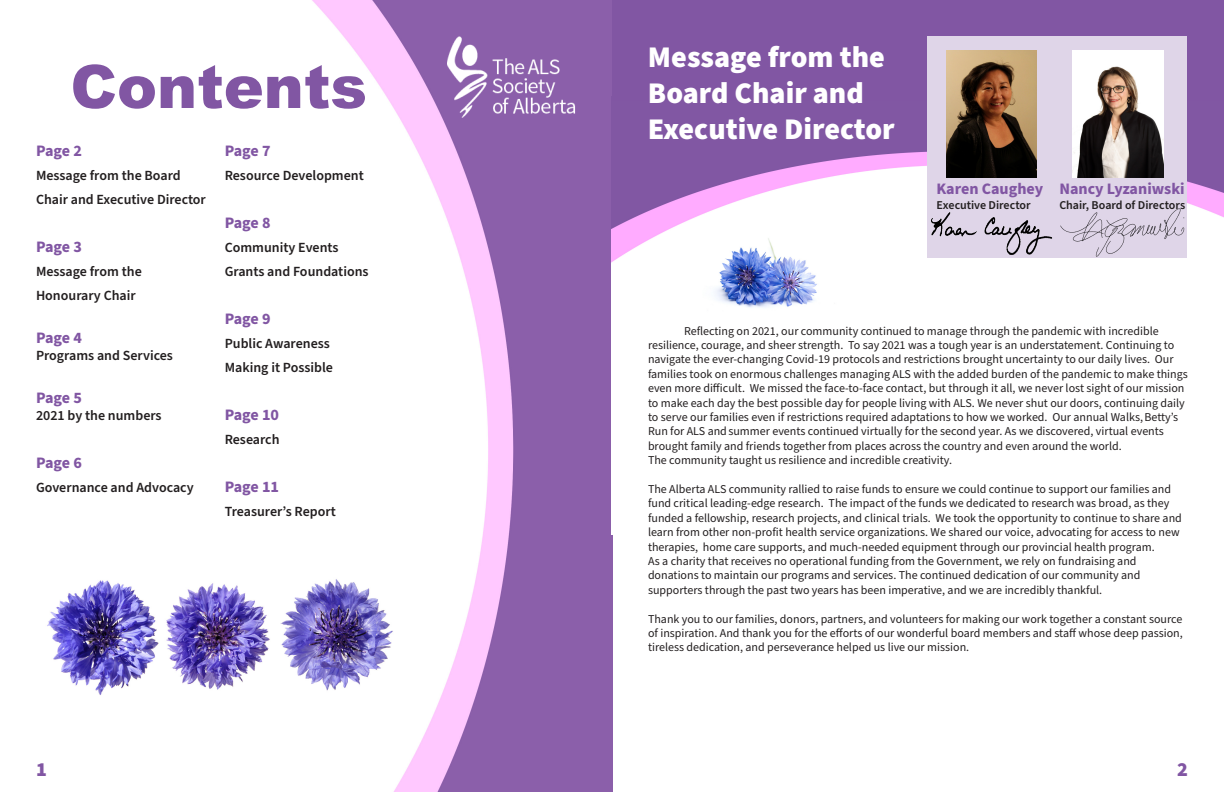
<style>
.page{position:relative;width:1224px;height:792px;background:#fff}
.page>*{position:absolute;margin:0;border:0;box-sizing:border-box;transform-origin:0 0}
.main_titles{font:900 60px "Arial";color:#8156a3}
.main_subtitles{font:900 30px/36px "Source Sans Pro";color:#fff}
.page_numbers{font:900 20px "Source Sans Pro";color:#8156a3}
.names{font:700 16px "Source Sans Pro";color:#8156a3}
.subtitles{font:700 16px "Source Sans Pro";letter-spacing:-.01em;color:#8156a3}
.subtitles-2{font:600 14px/24px "Source Sans Pro";color:#231f20}
.t1{font:12px/14.4px "Source Sans Pro";color:#231f20}
.names-2{font:600 12px "Source Sans Pro";letter-spacing:-.005em;color:#231f20}
.subtitles-3{font:600 12px "Source Sans Pro";letter-spacing:-.005em;color:#231f20}
</style>
<div class="page">
<img style="left:312px;top:0;width:300px;height:792px">
<img style="left:612px;top:101px;width:612px;height:161px">
<div style="left:612px;top:0;width:612px;height:101px;background:#8156a3"></div>
<img style="left:448px;top:36px;width:128px;height:81px">
<img style="left:47px;top:575px;width:354px;height:123px">
<div style="left:927px;top:36px;width:260px;height:222px;background:#dfd5e8"></div>
<img style="left:1073px;top:50px;width:91px;height:128px">
<img style="left:946px;top:50px;width:91px;height:128px">
<img style="left:931px;top:212px;width:121px;height:43px">
<img style="left:1060px;top:208px;width:125px;height:49px">
<img style="left:702px;top:232px;width:137px;height:76px">
<p class="main_titles" style="left:70px;top:43px;width:298px">Contents</p>
<p class="names" style="left:36px;top:140px;width:47px">Page 2</p>
<p class="subtitles-2" style="left:36px;top:164px;width:171px">Message from the Board<br>Chair and Executive Director</p>
<p class="names" style="left:36px;top:236px;width:47px">Page 3</p>
<p class="subtitles-2" style="left:36px;top:260px;width:107px">Message from the</p>
<p class="subtitles-2" style="left:36px;top:284px;width:101px">Honourary Chair</p>
<p class="names" style="left:36px;top:327px;width:47px">Page 4</p>
<p class="subtitles-2" style="left:36px;top:344px;width:139px">Programs and Services</p>
<p class="names" style="left:36px;top:387px;width:47px">Page 5</p>
<p class="subtitles-2" style="left:36px;top:404px;width:127px">2021 by the numbers</p>
<p class="names" style="left:36px;top:452px;width:47px">Page 6</p>
<p class="subtitles-2" style="left:36px;top:476px;width:159px">Governance and Advocacy</p>
<p class="names" style="left:225px;top:140px;width:47px">Page 7</p>
<p class="subtitles-2" style="left:225px;top:164px;width:141px">Resource Development</p>
<p class="names" style="left:225px;top:212px;width:47px">Page 8</p>
<p class="subtitles-2" style="left:225px;top:236px;width:115px">Community Events</p>
<p class="subtitles-2" style="left:225px;top:260px;width:145px">Grants and Foundations</p>
<p class="names" style="left:225px;top:308px;width:47px">Page 9</p>
<p class="subtitles-2" style="left:225px;top:332px;width:107px">Public Awareness</p>
<p class="subtitles-2" style="left:225px;top:356px;width:110px">Making it Possible</p>
<p class="subtitles" style="left:225px;top:404px;width:56px">Page 10</p>
<p class="subtitles-2" style="left:225px;top:428px;width:56px">Research</p>
<p class="names" style="left:225px;top:476px;width:56px">Page 11</p>
<p class="subtitles-2" style="left:225px;top:500px;width:113px">Treasurer’s Report</p>
<p class="main_subtitles" style="left:648px;top:39px;width:248px">Message from the<br>Board Chair and<br>Executive Director</p>
<p class="names" style="left:936px;top:178px;width:108px">Karen Caughey</p>
<p class="subtitles-3" style="left:936px;top:197px;width:96px">Executive Director</p>
<p class="names" style="left:1059px;top:178px;width:127px">Nancy Lyzaniwski</p>
<p class="names-2" style="left:1059px;top:197px;width:127px">Chair, Board of Directors</p>
<p class="t1" style="left:648px;top:324px;width:541px;text-indent:36px">Reflecting on 2021, our community continued to manage through the pandemic with incredible resilience, courage, and sheer strength. To say 2021 was a tough year is an understatement. Continuing to navigate the ever-changing Covid-19 protocols and restrictions brought uncertainty to our daily lives. Our families took on enormous challenges managing ALS with the added burden of the pandemic to make things even more difficult. We missed the face-to-face contact, but through it all, we never lost sight of our mission to make each day the best possible day for people living with ALS. We never shut our doors, continuing daily to serve our families even if restrictions required adaptations to how we worked. Our annual Walks, Betty’s Run for ALS and summer events continued virtually for the second year. As we discovered, virtual events brought family and friends together from places across the country and even around the world.</p>
<p class="t1" style="left:648px;top:453px;width:306px">The community taught us resilience and incredible creativity.</p>
<p class="t1" style="left:648px;top:482px;width:535px">The Alberta ALS community rallied to raise funds to ensure we could continue to support our families and fund critical leading-edge research. The impact of the funds we dedicated to research was broad, as they funded a fellowship, research projects, and clinical trials. We took the opportunity to continue to share and learn from other non-profit health service organizations. We shared our voice, advocating for access to new therapies, home care supports, and much-needed equipment through our provincial health program.</p>
<p class="t1" style="left:648px;top:554px;width:490px">As a charity that receives no operational funding from the Government, we rely on fundraising and</p>
<p class="t1" style="left:648px;top:569px;width:494px">donations to maintain our programs and services. The continued dedication of our community and</p>
<p class="t1" style="left:648px;top:583px;width:456px">supporters through the past two years has been imperative, and we are incredibly thankful.</p>
<p class="t1" style="left:648px;top:612px;width:536px;text-align:justify">Thank you to our families, donors, partners, and volunteers for making our work together a constant source of inspiration. And thank you for the efforts of our wonderful board members and staff whose deep passion, tireless dedication, and perseverance helped us live our mission.</p>
<p class="page_numbers" style="left:36px;top:756px;width:12px">1</p>
<p class="page_numbers" style="left:1177px;top:756px;width:12px">2</p>
</div>
